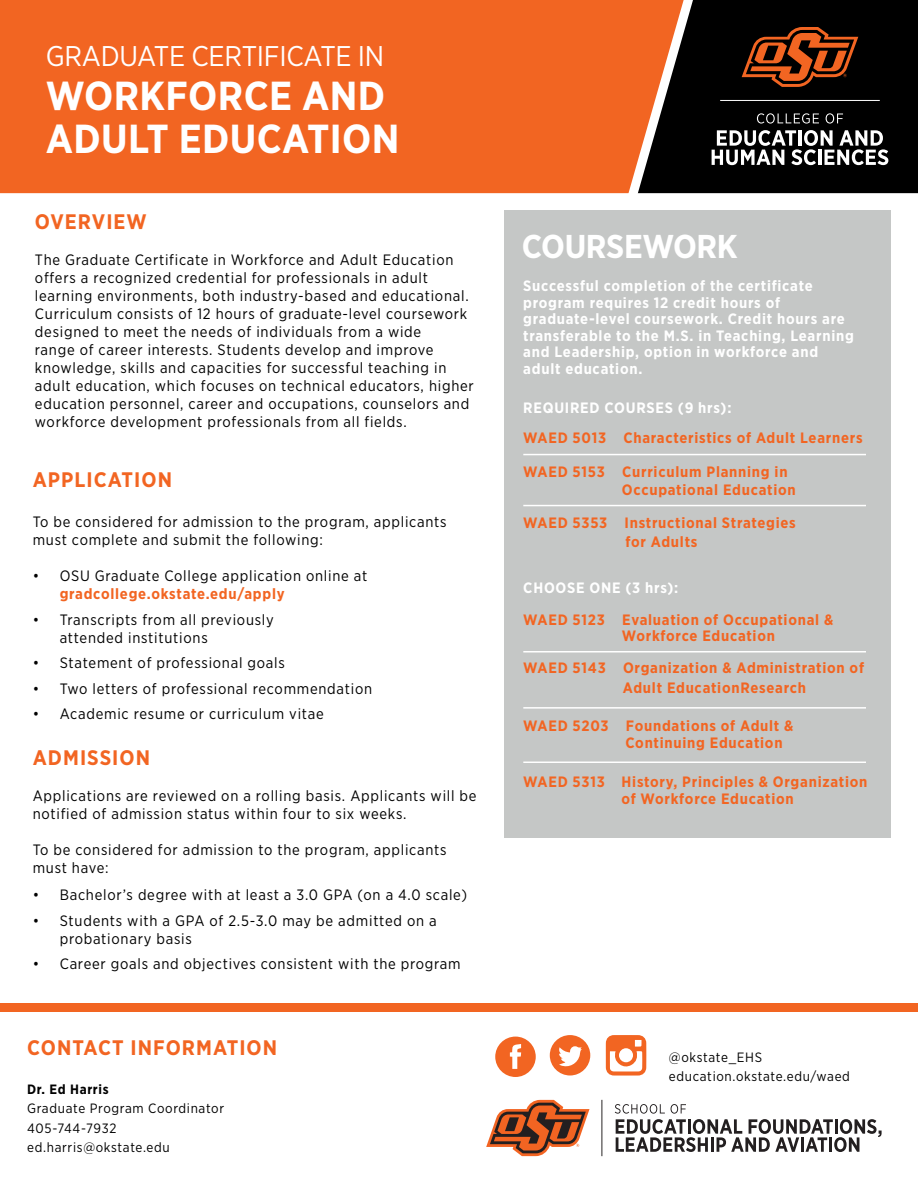
<style>
.page{position:relative;width:918px;height:1188px;background:#fff}
.page>*{position:absolute;margin:0;border:0;box-sizing:border-box;transform-origin:0 0}
.t1{font:700 40.5px/43.5px "Gotham Narrow";letter-spacing:.01em;color:#fff}
.t2{font:700 33px "Gotham Narrow";letter-spacing:-.01em;color:#fff}
.t3{font:28.5px "Gotham Narrow";letter-spacing:-.01em;color:#fff}
.t4{font:700 21px "Gotham Narrow";letter-spacing:.05em;color:#f26522}
.t5{font:15px/18px "Gotham Narrow";letter-spacing:.05em;color:#000}
.t6{font:700 15px/16.5px "Gotham Narrow";letter-spacing:.05em;color:#f26522}
.t7{font:700 15px/16.5px "Gotham Narrow";letter-spacing:.05em;color:#fff}
.t8{font:13.5px/19.5px "Gotham Narrow";letter-spacing:.05em;color:#000}
.t9{font:700 13.5px "Gotham Narrow";letter-spacing:.05em;color:#000}
</style>
<div class="page">
<div style="left:0;top:0;width:619px;height:193px;background:#f26522"></div>
<div style="left:888px;top:0;width:30px;height:193px;background:#000"></div>
<svg style="left:619px;top:0;width:269px;height:211px;background:#543b30"></svg>
<hr style="left:720px;top:100px;width:160px;height:1px;background:#fff">
<div style="left:504px;top:211px;width:387px;height:627px;background:#c5c7c6"></div>
<hr style="left:523px;top:454px;width:343px;height:1px;background:#fff">
<hr style="left:523px;top:505px;width:343px;height:1px;background:#fff">
<hr style="left:523px;top:651px;width:343px;height:1px;background:#fff">
<hr style="left:523px;top:707px;width:343px;height:2px;background:#fff">
<hr style="left:523px;top:762px;width:343px;height:1px;background:#fff">
<svg style="left:495px;top:1037px;width:41px;height:40px"></svg>
<svg style="left:550px;top:1035px;width:40px;height:41px"></svg>
<svg style="left:606px;top:1035px;width:40px;height:41px"></svg>
<div style="left:0;top:1003px;width:918px;height:9px;background:#f26522"></div>
<hr style="left:602px;top:1100px;width:1px;height:56px;background:#231f20">
<svg style="left:486px;top:1100px;width:104px;height:56px"></svg>
<svg style="left:615px;top:1104px;width:267px;height:48px"></svg>
<h3 class="t3" style="left:46px;top:39px;width:340px">GRADUATE CERTIFICATE IN</h3>
<h1 class="t1" style="left:46px;top:73px;width:355px">WORKFORCE AND<br>ADULT EDUCATION</h1>
<h3 class="t4" style="left:35px;top:208px;width:113px">OVERVIEW</h3>
<p class="t5" style="left:35px;top:251px;width:440px">The Graduate Certificate in Workforce and Adult Education offers a recognized credential for professionals in adult learning environments, both industry-based and educational.<br>Curriculum consists of 12 hours of graduate-level coursework designed to meet the needs of individuals from a wide<br>range of career interests. Students develop and improve knowledge, skills and capacities for successful teaching in adult education, which focuses on technical educators, higher education personnel, career and occupations, counselors and workforce development professionals from all fields.</p>
<h3 class="t4" style="left:33px;top:466px;width:141px">APPLICATION</h3>
<p class="t5" style="left:33px;top:513px;width:415px">To be considered for admission to the program, applicants must complete and submit the following:</p>
<p class="t5" style="left:33px;top:567px;width:336px">• OSU Graduate College application online at</p>
<p class="t6" style="left:60px;top:586px;width:226px">gradcollege.okstate.edu/apply</p>
<p class="t5" style="left:60px;top:610px;width:216px;text-indent:-27px">• Transcripts from all previously attended institutions</p>
<p class="t5" style="left:33px;top:654px;width:254px">• Statement of professional goals</p>
<p class="t5" style="left:33px;top:679px;width:341px">• Two letters of professional recommendation</p>
<p class="t5" style="left:33px;top:705px;width:293px">• Academic resume or curriculum vitae</p>
<h3 class="t4" style="left:33px;top:744px;width:119px">ADMISSION</h3>
<p class="t5" style="left:33px;top:787px;width:445px">Applications are reviewed on a rolling basis. Applicants will be notified of admission status within four to six weeks.</p>
<p class="t5" style="left:33px;top:841px;width:415px">To be considered for admission to the program, applicants must have:</p>
<p class="t5" style="left:33px;top:886px;width:436px">• Bachelor’s degree with at least a 3.0 GPA (on a 4.0 scale)</p>
<p class="t5" style="left:60px;top:911px;width:379px;text-indent:-27px">• Students with a GPA of 2.5-3.0 may be admitted on a probationary basis</p>
<p class="t5" style="left:33px;top:955px;width:430px">• Career goals and objectives consistent with the program</p>
<h3 class="t4" style="left:27px;top:1034px;width:252px">CONTACT INFORMATION</h3>
<p class="t9" style="left:27px;top:1080px;width:83px">Dr. Ed Harris</p>
<p class="t8" style="left:27px;top:1099px;width:198px">Graduate Program Coordinator<br>405-744-7932 ed.harris@okstate.edu</p>
<h2 class="t2" style="left:522px;top:225px;width:218px">COURSEWORK</h2>
<p class="t7" style="left:523px;top:278px;width:332px">Successful completion of the certificate program requires 12 credit hours of graduate-level coursework. Credit hours are transferable to the M.S. in Teaching, Learning and Leadership, option in workforce and adult education.</p>
<p class="t7" style="left:523px;top:400px;width:210px">REQUIRED COURSES (9 hrs):</p>
<p class="t6" style="left:523px;top:429px;width:341px">WAED 5013 Characteristics of Adult Learners</p>
<p class="t6" style="left:622px;top:463px;width:175px;line-height:18px;text-indent:-99px">WAED 5153 Curriculum Planning in<br>Occupational Education</p>
<p class="t6" style="left:523px;top:513px;width:274px;line-height:19.5px;text-align:center">WAED 5353 Instructional Strategies for Adults</p>
<p class="t7" style="left:523px;top:579px;width:157px">CHOOSE ONE (3 hrs):</p>
<p class="t6" style="left:622px;top:611px;width:213px;text-indent:-99px">WAED 5123 Evaluation of Occupational &amp;<br>Workforce Education</p>
<p class="t6" style="left:623px;top:658px;width:243px;line-height:19.5px;text-indent:-100px">WAED 5143 Organization &amp; Administration of<br>Adult EducationResearch</p>
<p class="t6" style="left:625px;top:718px;width:170px;text-indent:-102px">WAED 5203 Foundations of Adult &amp;<br>Continuing Education</p>
<p class="t6" style="left:621px;top:774px;width:248px;text-indent:-98px">WAED 5313 History, Principles &amp; Organization of Workforce Education</p>
<p class="t8" style="left:669px;top:1047px;width:183px">@okstate_EHS education.okstate.edu/waed</p>
</div>
